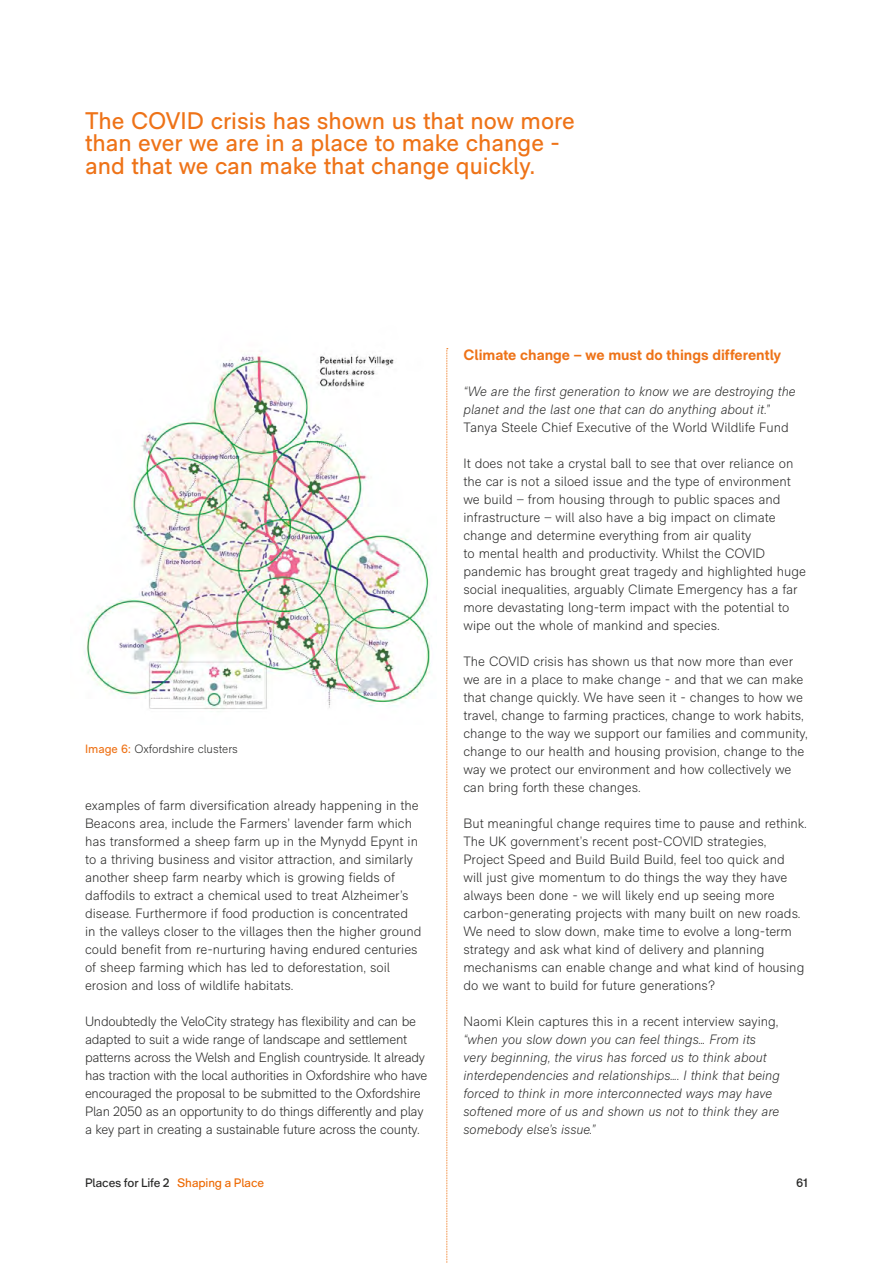
<style>
.page{position:relative;width:893px;height:1263px;background:#fff}
.page>*{position:absolute;margin:0;border:0;box-sizing:border-box;transform-origin:0 0}
.t1{font:24px/22.5px "RM Neue";color:#ee7318}
.t2{font:700 15px "RM Neue";color:#ee7318}
.t3{font:300 13.5px/18px "RM Neue";color:#282827}
.t4{font:300 13.5px/18px "RM Neue";letter-spacing:-.02em;color:#282827}
.t5{font:italic 300 13.5px/18px "RM Neue";color:#282827}
.t6{font:12px "RM";letter-spacing:-.01em;color:#282827}
.t7{font:300 12px "RM Neue";color:#282827}
.s1{font-weight:400;color:#ee7318}
.s2{color:#ed6b06}
</style>
<div class="page">
<img style="left:86px;top:351px;width:345px;height:358px">
<svg style="left:446px;top:348px;width:2px;height:915px;background:#fadcc5"></svg>
<h1 class="t1" style="left:85px;top:109px;width:491px">The COVID crisis has shown us that now more than ever we are in a place to make change - and that we can make that change quickly.</h1>
<p class="t7" style="left:85px;top:741px;width:154px"><span class="s1">Image 6:</span> Oxfordshire clusters</p>
<p class="t3" style="left:85px;top:796px;width:338px">examples of farm diversification already happening in the Beacons area, include the Farmers’ lavender farm which has transformed a sheep farm up in the Mynydd Epynt in to a thriving business and visitor attraction, and similarly another sheep farm nearby which is growing fields of daffodils to extract a chemical used to treat Alzheimer’s disease. Furthermore if food production is concentrated in the valleys closer to the villages then the higher ground could benefit from re-nurturing having endured centuries of sheep farming which has led to deforestation, soil erosion and loss of wildlife habitats.</p>
<p class="t4" style="left:85px;top:1012px;width:344px">Undoubtedly the VeloCity strategy has flexibility and can be adapted to suit a wide range of landscape and settlement patterns across the Welsh and English countryside. It already has traction with the local authorities in Oxfordshire who have encouraged the proposal to be submitted to the Oxfordshire Plan 2050 as an opportunity to do things differently and play a key part in creating a sustainable future across the county.</p>
<p class="t2" style="left:463px;top:346px;width:319px">Climate change – we must do things differently</p>
<p class="t5" style="left:463px;top:382px;width:334px">“We are the first generation to know we are destroying the planet and the last one that can do anything about it.”</p>
<p class="t3" style="left:463px;top:418px;width:327px">Tanya Steele Chief Executive of the World Wildlife Fund</p>
<p class="t3" style="left:463px;top:454px;width:344px">It does not take a crystal ball to see that over reliance on the car is not a siloed issue and the type of environment we build – from housing through to public spaces and infrastructure – will also have a big impact on climate change and determine everything from air quality<br>to mental health and productivity. Whilst the COVID pandemic has brought great tragedy and highlighted huge social inequalities, arguably Climate Emergency has a far more devastating long-term impact with the potential to wipe out the whole of mankind and species.</p>
<p class="t3" style="left:463px;top:652px;width:346px">The COVID crisis has shown us that now more than ever we are in a place to make change - and that we can make that change quickly. We have seen it - changes to how we travel, change to farming practices, change to work habits, change to the way we support our families and community, change to our health and housing provision, change to the way we protect our environment and how collectively we can bring forth these changes.</p>
<p class="t3" style="left:463px;top:814px;width:345px">But meaningful change requires time to pause and rethink.<br>The UK government’s recent post-COVID strategies, Project Speed and Build Build Build, feel too quick and will just give momentum to do things the way they have always been done - we will likely end up seeing more carbon-generating projects with many built on new roads.<br>We need to slow down, make time to evolve a long-term strategy and ask what kind of delivery and planning mechanisms can enable change and what kind of housing do we want to build for future generations?</p>
<p class="t3" style="left:463px;top:1012px;width:317px">Naomi Klein captures this in a recent interview saying,</p>
<p class="t5" style="left:463px;top:1030px;width:318px">“when you slow down you can feel things… From its very beginning, the virus has forced us to think about interdependencies and relationships…. I think that being forced to think in more interconnected ways may have softened more of us and shown us not to think they are somebody else’s issue.”</p>
<p class="t6" style="left:85px;top:1176px;width:181px">Places for Life 2 <span class="s2">Shaping a Place</span></p>
<p class="t6" style="left:796px;top:1176px;width:13px">61</p>
</div>
